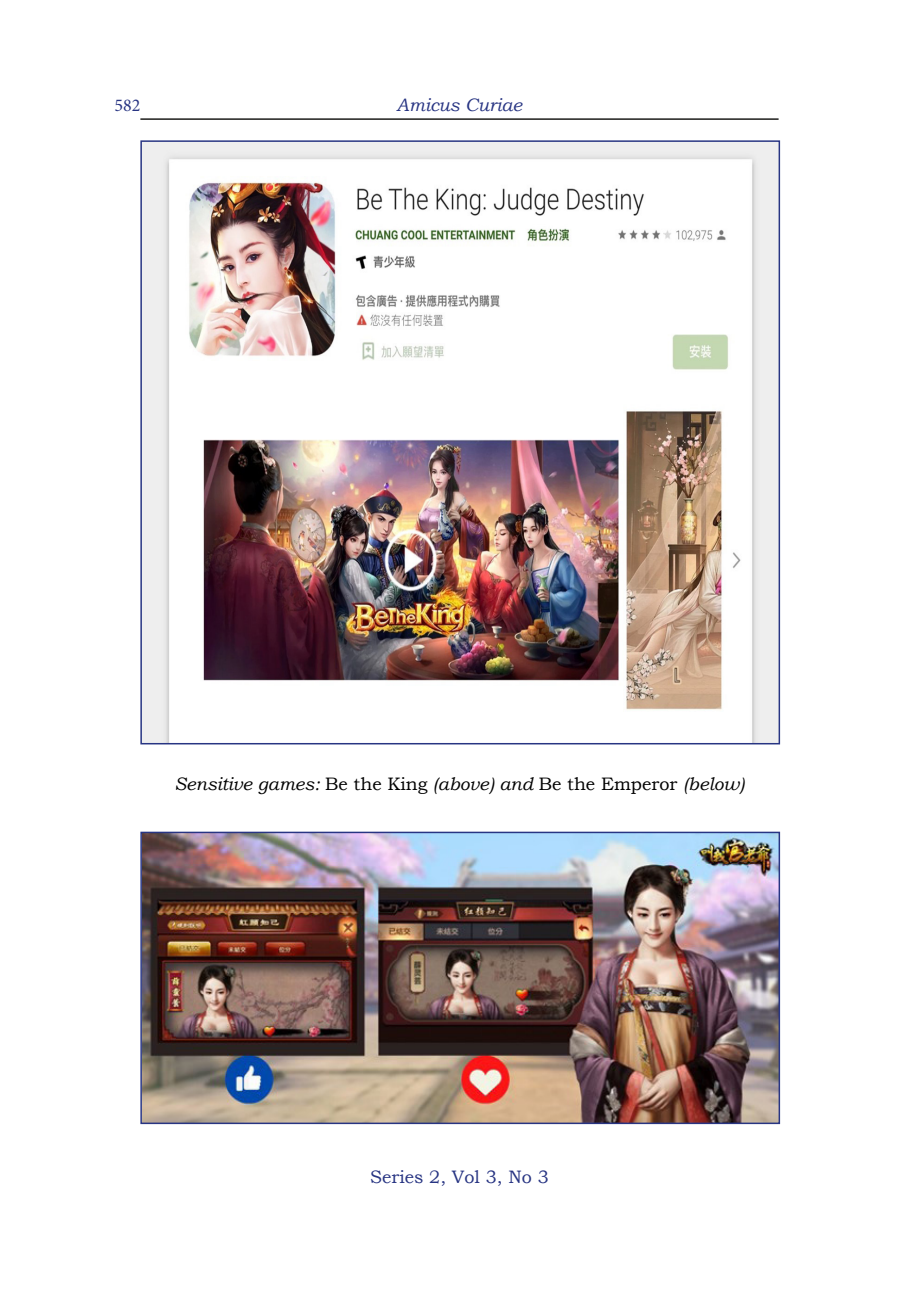
<style>
.page{position:relative;width:919px;height:1289px;background:#fff}
.page>*{position:absolute;margin:0;border:0;box-sizing:border-box;transform-origin:0 0}
.AC_captions{font:italic 18px "Bookman Old Style";color:#000}
.t1{font:18px "Bookman Old Style";color:#283583}
.t2{font:italic 18px "Bookman Old Style";color:#283583}
.t3{font:18px "Minion Pro";color:#283583}
.s1{font-style:normal}
</style>
<div class="page">
<hr style="left:140px;top:118px;width:638px;height:2px;background:#1d1d1b">
<img style="left:143px;top:143px;width:634px;height:598px">
<img style="left:143px;top:834px;width:634px;height:287px">
<div style="left:140px;top:831px;width:640px;height:293px;border:2px solid #283583"></div>
<p class="t3" style="left:114px;top:93px;width:27px">582</p>
<p class="t2" style="left:396px;top:92px;width:127px">Amicus Curiae</p>
<p class="AC_captions" style="left:174px;top:771px;width:571px">Sensitive games: <span class="s1">Be the King</span> (above) and <span class="s1">Be the Emperor</span> (below)</p>
<p class="t1" style="left:370px;top:1164px;width:180px">Series 2, Vol 3, No 3</p>
</div>
